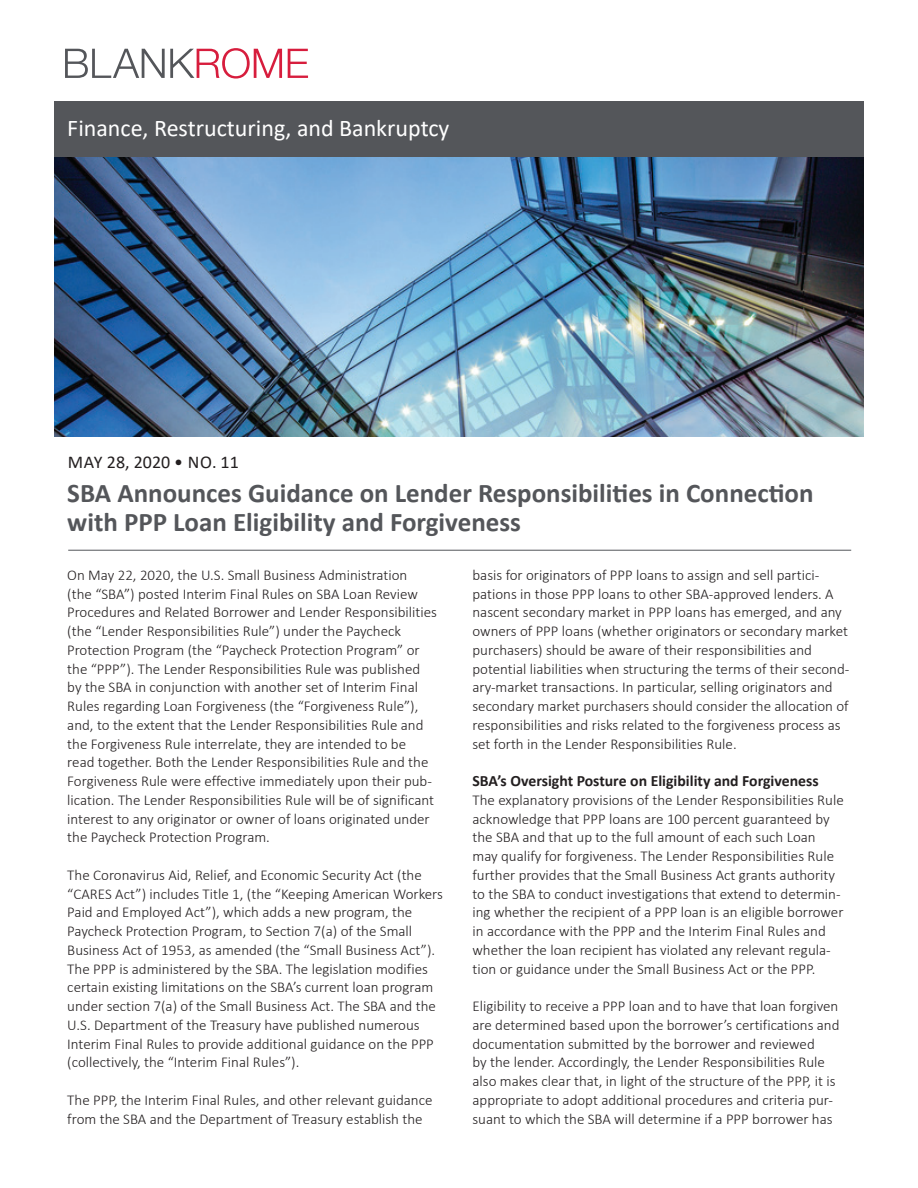
<style>
.page{position:relative;width:918px;height:1188px;background:#fff}
.page>*{position:absolute;margin:0;border:0;box-sizing:border-box;transform-origin:0 0}
.t1{font:700 27px/28.5px "Calibri";color:#54565a}
.t2{font:24px "Calibri";color:#fff}
.t3{font:18px "Calibri";color:#231f20}
.t4{font:700 15.75px "Calibri";color:#231f20}
.t5{font:300 15px/18.8px "Calibri";color:#231f20}
</style>
<div class="page">
<img style="left:54px;top:157px;width:810px;height:279px">
<svg style="left:65px;top:48px;width:217px;height:31px"></svg>
<svg style="left:288px;top:49px;width:20px;height:29px"></svg>
<div style="left:54px;top:101px;width:810px;height:56px;background:#54565a"></div>
<hr style="left:68px;top:550px;width:783px;height:1px;background:#54565a">
<h2 class="t2" style="left:67px;top:111px;width:384px">Finance, Restructuring, and Bankruptcy</h2>
<p class="t3" style="left:68px;top:449px;width:173px">MAY 28, 2020 • NO. 11</p>
<h1 class="t1" style="left:67px;top:479px;width:748px">SBA Announces Guidance on Lender Responsibilities in Connection with PPP Loan Eligibility and Forgiveness</h1>
<p class="t5" style="left:67px;top:565px;width:371px">On May 22, 2020, the U.S. Small Business Administration<br>(the “SBA”) posted Interim Final Rules on SBA Loan Review Procedures and Related Borrower and Lender Responsibilities (the “Lender Responsibilities Rule”) under the Paycheck Protection Program (the “Paycheck Protection Program” or the “PPP”). The Lender Responsibilities Rule was published by the SBA in conjunction with another set of Interim Final Rules regarding Loan Forgiveness (the “Forgiveness Rule”), and, to the extent that the Lender Responsibilities Rule and the Forgiveness Rule interrelate, they are intended to be read together. Both the Lender Responsibilities Rule and the Forgiveness Rule were effective immediately upon their pub&shy;lication. The Lender Responsibilities Rule will be of significant interest to any originator or owner of loans originated under the Paycheck Protection Program.</p>
<p class="t5" style="left:67px;top:865px;width:377px">The Coronavirus Aid, Relief, and Economic Security Act (the “CARES Act”) includes Title 1, (the “Keeping American Workers Paid and Employed Act”), which adds a new program, the Paycheck Protection Program, to Section 7(a) of the Small Business Act of 1953, as amended (the “Small Business Act”).<br>The PPP is administered by the SBA. The legislation modifies certain existing limitations on the SBA’s current loan program under section 7(a) of the Small Business Act. The SBA and the U.S. Department of the Treasury have published numerous Interim Final Rules to provide additional guidance on the PPP (collectively, the “Interim Final Rules”).</p>
<p class="t5" style="left:67px;top:1090px;width:367px">The PPP, the Interim Final Rules, and other relevant guidance from the SBA and the Department of Treasury establish the</p>
<p class="t5" style="left:472px;top:565px;width:378px">basis for originators of PPP loans to assign and sell partici&shy;pations in those PPP loans to other SBA-approved lenders. A nascent secondary market in PPP loans has emerged, and any owners of PPP loans (whether originators or secondary market purchasers) should be aware of their responsibilities and potential liabilities when structuring the terms of their second&shy;ary-market transactions. In particular, selling originators and secondary market purchasers should consider the allocation of responsibilities and risks related to the forgiveness process as set forth in the Lender Responsibilities Rule.</p>
<p class="t4" style="left:472px;top:770px;width:348px">SBA’s Oversight Posture on Eligibility and Forgiveness</p>
<p class="t5" style="left:472px;top:790px;width:373px">The explanatory provisions of the Lender Responsibilities Rule acknowledge that PPP loans are 100 percent guaranteed by the SBA and that up to the full amount of each such Loan may qualify for forgiveness. The Lender Responsibilities Rule further provides that the Small Business Act grants authority to the SBA to conduct investigations that extend to determin&shy;ing whether the recipient of a PPP loan is an eligible borrower in accordance with the PPP and the Interim Final Rules and whether the loan recipient has violated any relevant regula&shy;tion or guidance under the Small Business Act or the PPP.</p>
<p class="t5" style="left:472px;top:997px;width:369px">Eligibility to receive a PPP loan and to have that loan forgiven are determined based upon the borrower’s certifications and documentation submitted by the borrower and reviewed<br>by the lender. Accordingly, the Lender Responsibilities Rule also makes clear that, in light of the structure of the PPP, it is appropriate to adopt additional procedures and criteria pur&shy;suant to which the SBA will determine if a PPP borrower has</p>
</div>
